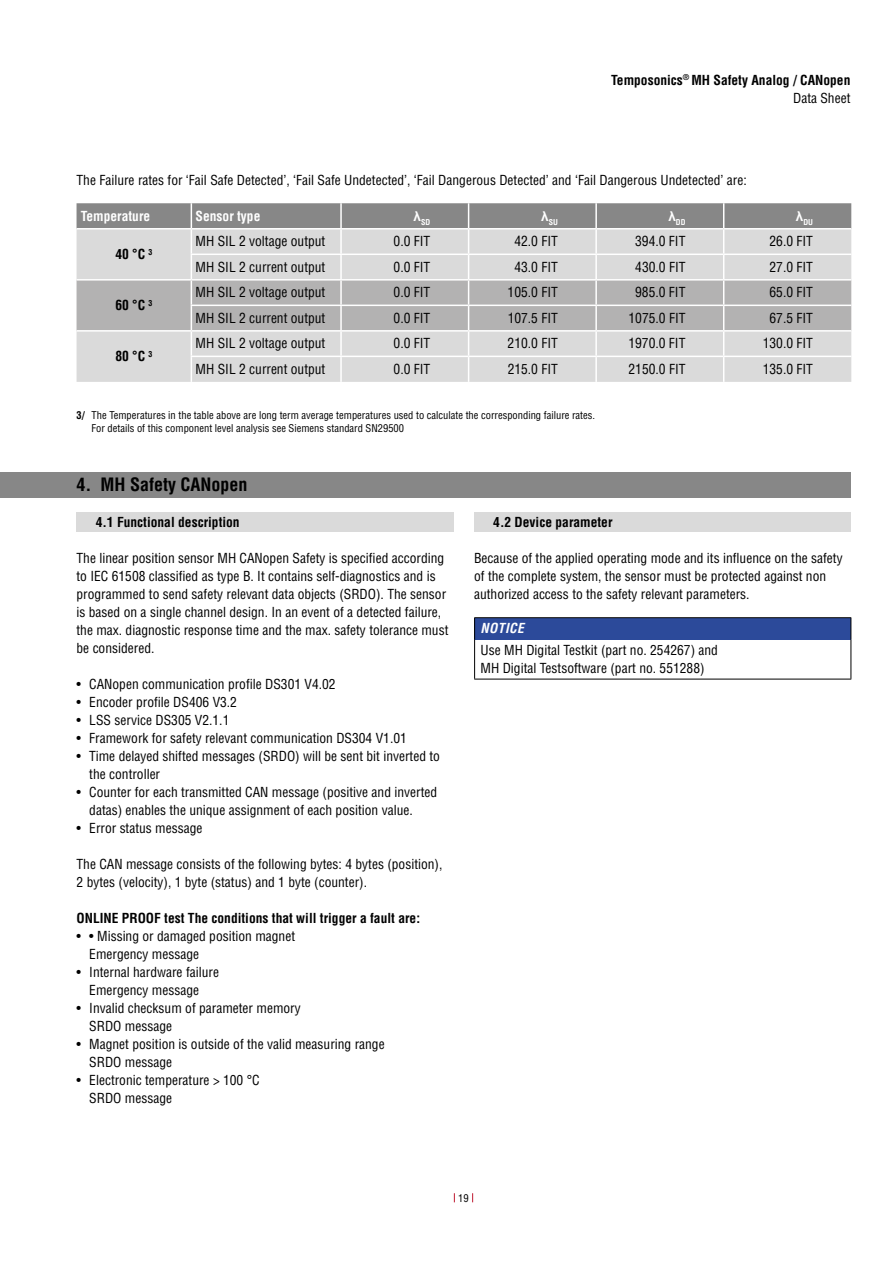
<style>
.page{position:relative;width:893px;height:1263px;background:#fff}
.page>*{position:absolute;margin:0;border:0;box-sizing:border-box;transform-origin:0 0}
.t1{font:700 condensed 18px "Helvetica LT Std";color:#000}
.t2{font:condensed 13.5px/18px "Helvetica LT Std";color:#000}
.t3{font:condensed 13.5px "Helvetica LT Pro";color:#000}
.t4{font:700 condensed 13.5px/18px "Helvetica LT Std";color:#000;text-align:right}
.t5{font:700 condensed 13.5px "Helvetica LT Pro";color:#fff}
.t6{font:700 condensed 13.5px "Helvetica LT Pro";color:#000}
.t7{font:italic 700 condensed 13.5px "Helvetica LT Std";letter-spacing:.03em;color:#fff}
.t8{font:condensed 10.5px/12.6px "Helvetica LT Std";color:#000}
.t9{font:700 condensed 7.8px "Helvetica LT Pro";color:#fff}
.s1{font-weight:400}
.s2{font-weight:700}
</style>
<div class="page">
<svg style="left:77px;top:203px;width:774px;height:179px;background:#c6c5c5"></svg>
<div style="left:77px;top:512px;width:377px;height:19px;background:#dadada"></div>
<div style="left:0;top:472px;width:850px;height:26px;background:#878787"></div>
<div style="left:474px;top:512px;width:376px;height:19px;background:#dadada"></div>
<div style="left:475px;top:618px;width:376px;height:21px;background:#2c4a9a"></div>
<hr style="left:474px;top:639px;width:1px;height:40px;background:#000">
<hr style="left:850px;top:639px;width:1px;height:40px;background:#000">
<hr style="left:474px;top:679px;width:377px;height:1px;background:#000">
<hr style="left:474px;top:617px;width:377px;height:1px;background:#000">
<svg style="left:474px;top:618px;width:1px;height:21px"></svg>
<svg style="left:850px;top:618px;width:1px;height:21px"></svg>
<p class="t4" style="left:611px;top:71px;width:241px">Temposonics<sup>®</sup> MH Safety Analog / CANopen<br><span class="s1">Data Sheet</span></p>
<p class="t2" style="left:77px;top:171px;width:672px">The Failure rates for ‘Fail Safe Detected’, ‘Fail Safe Undetected’, ‘Fail Dangerous Detected’ and ‘Fail Dangerous Undetected’ are:</p>
<p class="t5" style="left:81px;top:207px;width:71px">Temperature</p>
<p class="t5" style="left:196px;top:207px;width:66px">Sensor type</p>
<p class="t9" style="left:414px;top:217px;width:18px"><sup>λ</sup>SD</p>
<p class="t9" style="left:541px;top:217px;width:18px"><sup>λ</sup>SU</p>
<p class="t9" style="left:668px;top:217px;width:19px"><sup>λ</sup>DD</p>
<p class="t9" style="left:796px;top:217px;width:19px"><sup>λ</sup>DU</p>
<p class="t6" style="left:115px;top:245px;width:39px">40 °C <sup>3</sup></p>
<p class="t3" style="left:196px;top:233px;width:131px">MH SIL 2 voltage output</p>
<p class="t3" style="left:394px;top:233px;width:38px">0.0 FIT</p>
<p class="t3" style="left:514px;top:233px;width:45px">42.0 FIT</p>
<p class="t3" style="left:635px;top:233px;width:52px">394.0 FIT</p>
<p class="t3" style="left:769px;top:233px;width:45px">26.0 FIT</p>
<p class="t3" style="left:196px;top:259px;width:131px">MH SIL 2 current output</p>
<p class="t3" style="left:394px;top:259px;width:38px">0.0 FIT</p>
<p class="t3" style="left:514px;top:259px;width:45px">43.0 FIT</p>
<p class="t3" style="left:635px;top:259px;width:52px">430.0 FIT</p>
<p class="t3" style="left:770px;top:259px;width:45px">27.0 FIT</p>
<p class="t6" style="left:115px;top:296px;width:39px">60 °C <sup>3</sup></p>
<p class="t3" style="left:196px;top:284px;width:131px">MH SIL 2 voltage output</p>
<p class="t3" style="left:394px;top:284px;width:38px">0.0 FIT</p>
<p class="t3" style="left:508px;top:284px;width:52px">105.0 FIT</p>
<p class="t3" style="left:635px;top:284px;width:52px">985.0 FIT</p>
<p class="t3" style="left:769px;top:284px;width:45px">65.0 FIT</p>
<p class="t3" style="left:196px;top:310px;width:131px">MH SIL 2 current output</p>
<p class="t3" style="left:394px;top:310px;width:38px">0.0 FIT</p>
<p class="t3" style="left:508px;top:310px;width:52px">107.5 FIT</p>
<p class="t3" style="left:628px;top:310px;width:58px">1075.0 FIT</p>
<p class="t3" style="left:770px;top:310px;width:45px">67.5 FIT</p>
<p class="t3" style="left:196px;top:335px;width:131px">MH SIL 2 voltage output</p>
<p class="t3" style="left:394px;top:335px;width:38px">0.0 FIT</p>
<p class="t3" style="left:508px;top:335px;width:52px">210.0 FIT</p>
<p class="t3" style="left:628px;top:335px;width:58px">1970.0 FIT</p>
<p class="t3" style="left:763px;top:335px;width:52px">130.0 FIT</p>
<p class="t3" style="left:196px;top:361px;width:131px">MH SIL 2 current output</p>
<p class="t3" style="left:394px;top:361px;width:38px">0.0 FIT</p>
<p class="t3" style="left:508px;top:361px;width:52px">215.0 FIT</p>
<p class="t3" style="left:628px;top:361px;width:58px">2150.0 FIT</p>
<p class="t3" style="left:763px;top:361px;width:52px">135.0 FIT</p>
<p class="t8" style="left:92px;top:409px;width:505px;text-indent:-15px"><span class="s2">3/</span> The Temperatures in the table above are long term average temperatures used to calculate the corresponding failure rates.<br>For details of this component level analysis see Siemens standard SN29500</p>
<p class="t6" style="left:115px;top:347px;width:39px">80 °C <sup>3</sup></p>
<h1 class="t1" style="left:77px;top:473px;width:173px">4. MH Safety CANopen</h1>
<p class="t4" style="left:96px;top:513px;width:145px">4.1 Functional description</p>
<p class="t2" style="left:77px;top:549px;width:373px">The linear position sensor MH CANopen Safety is specified according to IEC 61508 classified as type B. It contains self-diagnostics and is programmed to send safety relevant data objects (SRDO). The sensor is based on a single channel design. In an event of a detected failure, the max. diagnostic response time and the max. safety tolerance must be considered.</p>
<p class="t2" style="left:77px;top:675px;width:261px">• CANopen communication profile DS301 V4.02</p>
<p class="t2" style="left:77px;top:693px;width:162px">• Encoder profile DS406 V3.2</p>
<p class="t2" style="left:77px;top:711px;width:154px">• LSS service DS305 V2.1.1</p>
<p class="t2" style="left:77px;top:729px;width:332px">• Framework for safety relevant communication DS304 V1.01</p>
<p class="t2" style="left:89px;top:747px;width:352px;text-indent:-13px">• Time delayed shifted messages (SRDO) will be sent bit inverted to the controller</p>
<p class="t2" style="left:89px;top:783px;width:349px;text-indent:-13px">• Counter for each transmitted CAN message (positive and inverted datas) enables the unique assignment of each position value.</p>
<p class="t2" style="left:77px;top:819px;width:127px">• Error status message</p>
<p class="t2" style="left:77px;top:855px;width:367px">The CAN message consists of the following bytes: 4 bytes (position),<br>2 bytes (velocity), 1 byte (status) and 1 byte (counter).</p>
<p class="t4" style="left:77px;top:909px;width:345px">ONLINE PROOF test The conditions that will trigger a fault are:</p>
<p class="t2" style="left:89px;top:927px;width:207px;text-indent:-13px">• • Missing or damaged position magnet<br>Emergency message</p>
<p class="t2" style="left:77px;top:963px;width:144px;text-align:center">• Internal hardware failure<br>Emergency message</p>
<p class="t2" style="left:89px;top:999px;width:213px;text-indent:-13px">• Invalid checksum of parameter memory<br>SRDO message</p>
<p class="t2" style="left:89px;top:1035px;width:297px;text-indent:-13px">• Magnet position is outside of the valid measuring range<br>SRDO message</p>
<p class="t2" style="left:89px;top:1071px;width:172px;text-indent:-13px">• Electronic temperature &gt; 100 °C<br>SRDO message</p>
<p class="t4" style="left:493px;top:513px;width:121px">4.2 Device parameter</p>
<p class="t2" style="left:474px;top:549px;width:370px">Because of the applied operating mode and its influence on the safety of the complete system, the sensor must be protected against non authorized access to the safety relevant parameters.</p>
<p class="t7" style="left:481px;top:620px;width:45px">NOTICE</p>
<p class="t2" style="left:481px;top:641px;width:239px">Use MH Digital Testkit (part no. 254267) and<br>MH Digital Testsoftware (part no. 551288)</p>
<p class="t8" style="left:458px;top:1191px;width:12px">19</p>
</div>
